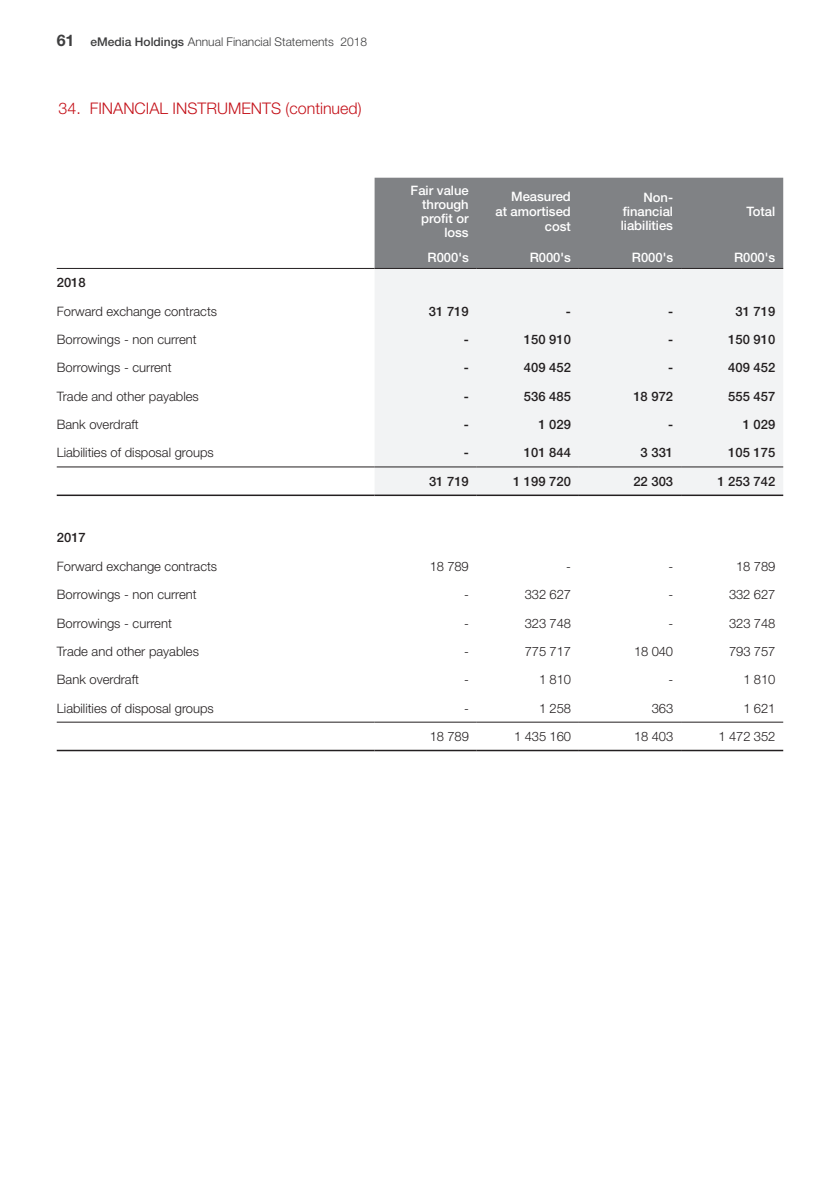
<style>
.page{position:relative;width:840px;height:1191px;background:#fff}
.page>*{position:absolute;margin:0;border:0;box-sizing:border-box;transform-origin:0 0}
.t1{font:300 16px "Helvetica Neue LT Pro";color:#c4121a}
.t2{font:300 13px "Helvetica Neue LT Pro";color:#231f20}
.t3{font:500 13px "Helvetica Neue LT Pro";color:#231f20}
.t4{font:500 13px/14px "Helvetica Neue LT Pro";color:#fff;text-align:right}
.t5{font:300 12px "Helvetica Neue LT Pro";color:#3e3e3f}
.s1{font-weight:700;font-size:16px}
.s2{font-weight:500}
</style>
<div class="page">
<div style="left:374px;top:178px;width:408px;height:90px;background:#808285"></div>
<div style="left:374px;top:269px;width:408px;height:225px;background:#f2f3f4"></div>
<hr style="left:57px;top:268px;width:317px;height:1px;background:#231f20">
<hr style="left:374px;top:268px;width:102px;height:1px;background:#231f20">
<hr style="left:476px;top:268px;width:102px;height:1px;background:#231f20">
<hr style="left:578px;top:268px;width:102px;height:1px;background:#231f20">
<hr style="left:680px;top:268px;width:102px;height:1px;background:#231f20">
<hr style="left:57px;top:466px;width:317px;height:1px;background:#231f20">
<hr style="left:374px;top:466px;width:102px;height:1px;background:#231f20">
<hr style="left:476px;top:466px;width:102px;height:1px;background:#231f20">
<hr style="left:578px;top:466px;width:102px;height:1px;background:#231f20">
<hr style="left:680px;top:466px;width:102px;height:1px;background:#231f20">
<hr style="left:57px;top:494px;width:317px;height:2px;background:#231f20">
<hr style="left:374px;top:494px;width:102px;height:2px;background:#231f20">
<hr style="left:476px;top:494px;width:102px;height:2px;background:#231f20">
<hr style="left:578px;top:494px;width:102px;height:2px;background:#231f20">
<hr style="left:680px;top:494px;width:102px;height:2px;background:#231f20">
<hr style="left:57px;top:722px;width:317px;height:1px;background:#231f20">
<hr style="left:374px;top:722px;width:102px;height:1px;background:#231f20">
<hr style="left:476px;top:722px;width:102px;height:1px;background:#231f20">
<hr style="left:578px;top:722px;width:102px;height:1px;background:#231f20">
<hr style="left:680px;top:722px;width:102px;height:1px;background:#231f20">
<hr style="left:57px;top:749px;width:317px;height:2px;background:#231f20">
<hr style="left:374px;top:749px;width:102px;height:2px;background:#231f20">
<hr style="left:476px;top:749px;width:102px;height:2px;background:#231f20">
<hr style="left:578px;top:749px;width:102px;height:2px;background:#231f20">
<hr style="left:680px;top:749px;width:102px;height:2px;background:#231f20">
<p class="t5" style="left:57px;top:34px;width:312px"><span class="s1">61</span> <span class="s2">eMedia Holdings</span> Annual Financial Statements 2018</p>
<p class="t1" style="left:59px;top:99px;width:304px">34. FINANCIAL INSTRUMENTS (continued)</p>
<p class="t4" style="left:410px;top:184px;width:60px">Fair value through profit or loss</p>
<p class="t4" style="left:495px;top:189px;width:77px;line-height:15px">Measured<br>at amortised cost</p>
<p class="t4" style="left:620px;top:191px;width:54px;text-align:justify;text-indent:23px">Non&shy;financial liabilities</p>
<p class="t4" style="left:746px;top:205px;width:30px">Total</p>
<p class="t4" style="left:427px;top:250px;width:43px">R000's</p>
<p class="t4" style="left:529px;top:250px;width:43px">R000's</p>
<p class="t4" style="left:631px;top:250px;width:43px">R000's</p>
<p class="t4" style="left:733px;top:250px;width:43px">R000's</p>
<p class="t3" style="left:57px;top:275px;width:30px">2018</p>
<p class="t2" style="left:57px;top:303px;width:162px">Forward exchange contracts</p>
<p class="t3" style="left:428px;top:303px;width:41px">31 719</p>
<p class="t3" style="left:565px;top:303px;width:7px">-</p>
<p class="t3" style="left:667px;top:303px;width:7px">-</p>
<p class="t3" style="left:735px;top:303px;width:41px">31 719</p>
<p class="t2" style="left:57px;top:331px;width:141px">Borrowings - non current</p>
<p class="t3" style="left:463px;top:331px;width:7px">-</p>
<p class="t3" style="left:523px;top:331px;width:48px">150 910</p>
<p class="t3" style="left:667px;top:331px;width:7px">-</p>
<p class="t3" style="left:727px;top:331px;width:48px">150 910</p>
<p class="t2" style="left:57px;top:360px;width:116px">Borrowings - current</p>
<p class="t3" style="left:463px;top:360px;width:7px">-</p>
<p class="t3" style="left:523px;top:360px;width:48px">409 452</p>
<p class="t3" style="left:667px;top:360px;width:7px">-</p>
<p class="t3" style="left:727px;top:360px;width:48px">409 452</p>
<p class="t2" style="left:57px;top:388px;width:143px">Trade and other payables</p>
<p class="t3" style="left:463px;top:388px;width:7px">-</p>
<p class="t3" style="left:523px;top:388px;width:48px">536 485</p>
<p class="t3" style="left:633px;top:388px;width:41px">18 972</p>
<p class="t3" style="left:727px;top:388px;width:48px">555 457</p>
<p class="t2" style="left:57px;top:416px;width:83px">Bank overdraft</p>
<p class="t3" style="left:463px;top:416px;width:7px">-</p>
<p class="t3" style="left:538px;top:416px;width:34px">1 029</p>
<p class="t3" style="left:667px;top:416px;width:7px">-</p>
<p class="t3" style="left:742px;top:416px;width:34px">1 029</p>
<p class="t2" style="left:57px;top:445px;width:158px">Liabilities of disposal groups</p>
<p class="t3" style="left:463px;top:445px;width:7px">-</p>
<p class="t3" style="left:523px;top:445px;width:48px">101 844</p>
<p class="t3" style="left:640px;top:445px;width:34px">3 331</p>
<p class="t3" style="left:727px;top:445px;width:48px">105 175</p>
<p class="t3" style="left:429px;top:473px;width:41px">31 719</p>
<p class="t3" style="left:513px;top:473px;width:59px">1 199 720</p>
<p class="t3" style="left:633px;top:473px;width:41px">22 303</p>
<p class="t3" style="left:717px;top:473px;width:59px">1 253 742</p>
<p class="t3" style="left:57px;top:530px;width:30px">2017</p>
<p class="t2" style="left:57px;top:558px;width:162px">Forward exchange contracts</p>
<p class="t2" style="left:429px;top:558px;width:41px">18 789</p>
<p class="t2" style="left:566px;top:558px;width:6px">-</p>
<p class="t2" style="left:668px;top:558px;width:6px">-</p>
<p class="t2" style="left:735px;top:558px;width:41px">18 789</p>
<p class="t2" style="left:57px;top:586px;width:141px">Borrowings - non current</p>
<p class="t2" style="left:464px;top:586px;width:6px">-</p>
<p class="t2" style="left:524px;top:586px;width:48px">332 627</p>
<p class="t2" style="left:668px;top:586px;width:6px">-</p>
<p class="t2" style="left:728px;top:586px;width:48px">332 627</p>
<p class="t2" style="left:57px;top:615px;width:116px">Borrowings - current</p>
<p class="t2" style="left:464px;top:615px;width:6px">-</p>
<p class="t2" style="left:524px;top:615px;width:48px">323 748</p>
<p class="t2" style="left:668px;top:615px;width:6px">-</p>
<p class="t2" style="left:728px;top:615px;width:48px">323 748</p>
<p class="t2" style="left:57px;top:643px;width:143px">Trade and other payables</p>
<p class="t2" style="left:464px;top:643px;width:6px">-</p>
<p class="t2" style="left:524px;top:643px;width:48px">775 717</p>
<p class="t2" style="left:633px;top:643px;width:41px">18 040</p>
<p class="t2" style="left:728px;top:643px;width:48px">793 757</p>
<p class="t2" style="left:57px;top:671px;width:83px">Bank overdraft</p>
<p class="t2" style="left:464px;top:671px;width:6px">-</p>
<p class="t2" style="left:538px;top:671px;width:34px">1 810</p>
<p class="t2" style="left:668px;top:671px;width:6px">-</p>
<p class="t2" style="left:743px;top:671px;width:34px">1 810</p>
<p class="t2" style="left:57px;top:700px;width:158px">Liabilities of disposal groups</p>
<p class="t2" style="left:464px;top:700px;width:6px">-</p>
<p class="t2" style="left:538px;top:700px;width:34px">1 258</p>
<p class="t2" style="left:651px;top:700px;width:23px">363</p>
<p class="t2" style="left:743px;top:700px;width:34px">1 621</p>
<p class="t2" style="left:429px;top:728px;width:41px">18 789</p>
<p class="t2" style="left:514px;top:728px;width:58px">1 435 160</p>
<p class="t2" style="left:633px;top:728px;width:41px">18 403</p>
<p class="t2" style="left:718px;top:728px;width:58px">1 472 352</p>
</div>
